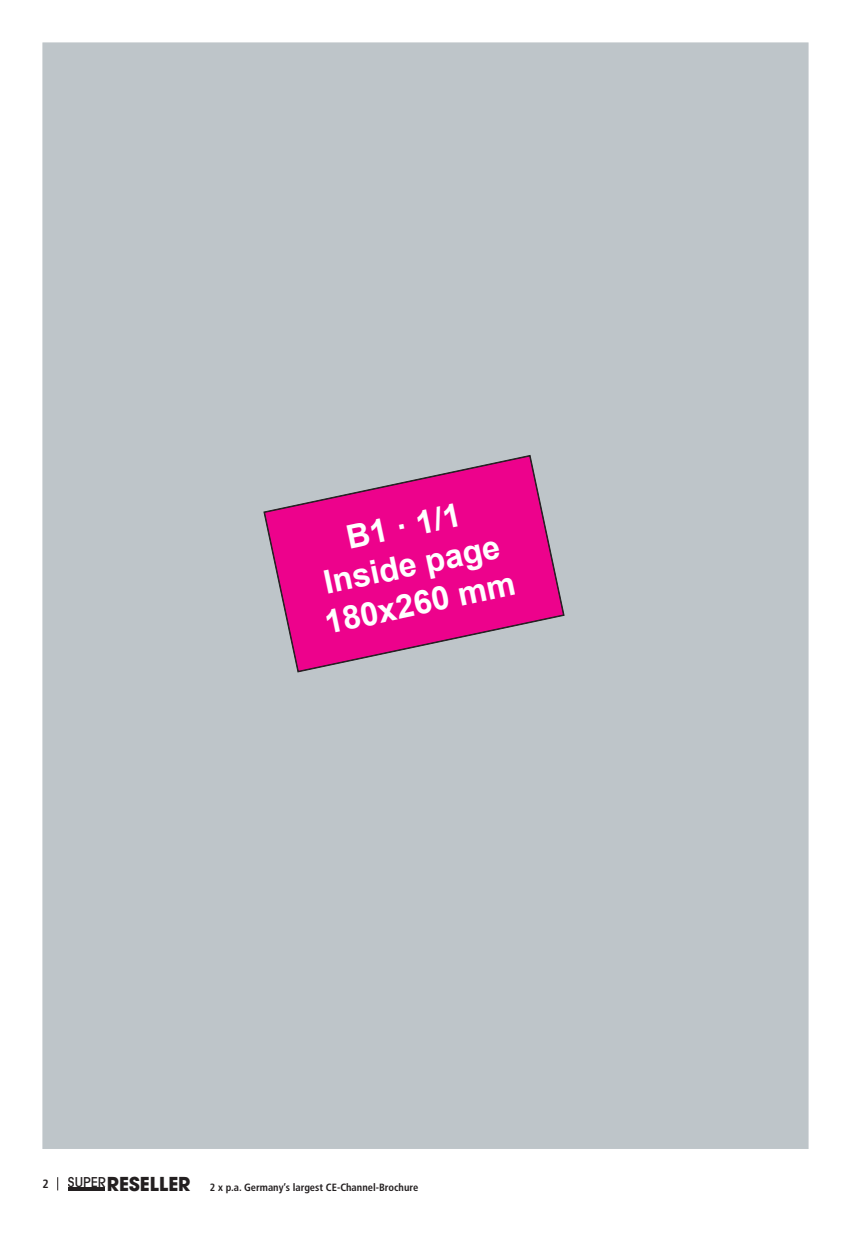
<style>
.page{position:relative;width:851px;height:1234px;background:#fff}
.page>*{position:absolute;margin:0;border:0;box-sizing:border-box;transform-origin:0 0}
.t1{font:700 32.55px "Arial";color:#fff}
.t2{font:700 21.15px "Avant Gard";color:#231f20}
.t3{font:700 condensed 12px "Frutiger";color:#231f20}
.t4{font:700 condensed 10.5px "Frutiger";color:#231f20}
</style>
<div class="page">
<svg style="left:57px;top:1177px;width:1px;height:13px"></svg>
<hr style="left:68px;top:1187px;width:37px;height:3px;background:#231f20">
<div style="left:43px;top:43px;width:765px;height:1105px;background:#bec5c9"></div>
<svg style="left:264px;top:455px;width:299px;height:216px"></svg>
<p class="t1" style="left:342px;top:517px;width:118px;rotate:-12deg">B1 · 1/1</p>
<p class="t1" style="left:319px;top:562px;width:181px;rotate:-12deg">Inside page</p>
<p class="t1" style="left:320px;top:601px;width:196px;rotate:-12deg">180x260 mm</p>
<p class="t3" style="left:43px;top:1175px;width:8px">2</p>
<p class="t2" style="left:68px;top:1170px;width:124px"><sup>SUPER</sup>RESELLER</p>
<p class="t4" style="left:210px;top:1181px;width:210px">2 x p.a. Germany’s largest CE-Channel-Brochure</p>
</div>
